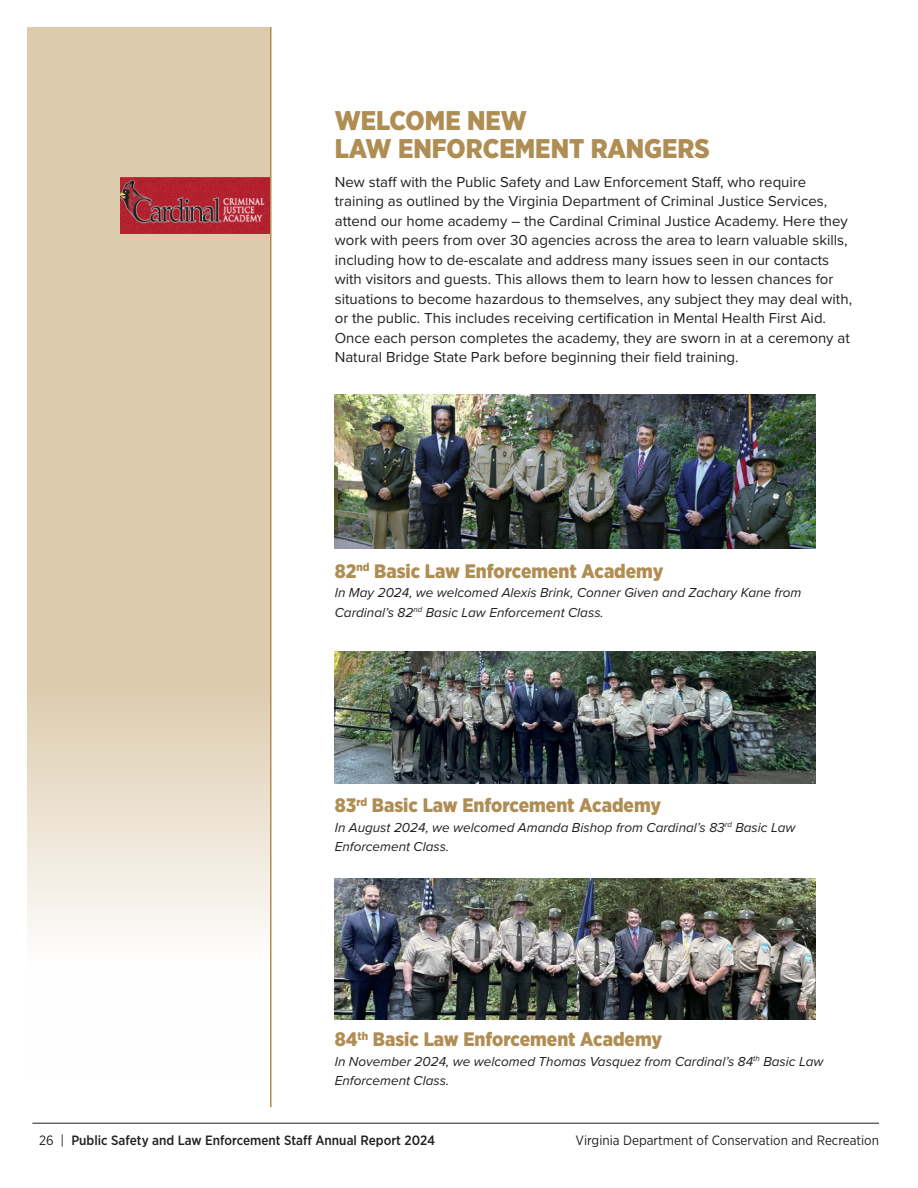
<style>
.page{position:relative;width:918px;height:1188px;background:#fff}
.page>*{position:absolute;margin:0;border:0;box-sizing:border-box;transform-origin:0 0}
.Headline{font:900 27px "Gotham Narrow";color:#af8d53}
.t1{font:900 19.5px "Gotham Narrow";color:#af8d53}
.t2{font:15px/19.5px "Proxima Nova";color:#231f20}
.t3{font:italic 13.5px/19.5px "Proxima Nova";color:#231f20}
.t4{font:500 13.5px "Gotham Narrow";color:#231f20}
.t5{font:13.5px "Gotham Narrow";color:#231f20}
.s1{font-weight:400}
</style>
<div class="page">
<hr style="left:32px;top:1123px;width:847px;height:1px;background:#231f20">
<svg style="left:27px;top:27px;width:243px;height:907px;background:#e1d1b7"></svg>
<img style="left:120px;top:177px;width:150px;height:56px">
<hr style="left:270px;top:27px;width:2px;height:1080px;background:#af8d53">
<img style="left:335px;top:394px;width:480px;height:155px">
<img style="left:335px;top:652px;width:480px;height:132px">
<img style="left:335px;top:878px;width:480px;height:141px">
<p class="Headline" style="left:335px;top:102px;width:194px">WELCOME NEW</p>
<p class="Headline" style="left:335px;top:131px;width:377px">LAW ENFORCEMENT RANGERS</p>
<p class="t2" style="left:335px;top:171px;width:519px">New staff with the Public Safety and Law Enforcement Staff, who require training as outlined by the Virginia Department of Criminal Justice Services, attend our home academy – the Cardinal Criminal Justice Academy. Here they work with peers from over 30 agencies across the area to learn valuable skills, including how to de-escalate and address many issues seen in our contacts with visitors and guests. This allows them to learn how to lessen chances for situations to become hazardous to themselves, any subject they may deal with, or the public. This includes receiving certification in Mental Health First Aid.<br>Once each person completes the academy, they are sworn in at a ceremony at Natural Bridge State Park before beginning their field training.</p>
<p class="t1" style="left:335px;top:558px;width:330px">82<sup>nd</sup> Basic Law Enforcement Academy</p>
<p class="t3" style="left:335px;top:583px;width:468px">In May 2024, we welcomed Alexis Brink, Conner Given and Zachary Kane from<br>Cardinal’s 82<sup>nd</sup> Basic Law Enforcement Class.</p>
<p class="t1" style="left:335px;top:793px;width:328px">83<sup>rd</sup> Basic Law Enforcement Academy</p>
<p class="t3" style="left:335px;top:817px;width:462px">In August 2024, we welcomed Amanda Bishop from Cardinal’s 83<sup>rd</sup> Basic Law<br>Enforcement Class.</p>
<p class="t1" style="left:335px;top:1027px;width:329px">84<sup>th</sup> Basic Law Enforcement Academy</p>
<p class="t3" style="left:335px;top:1051px;width:490px">In November 2024, we welcomed Thomas Vasquez from Cardinal’s 84<sup>th</sup> Basic Law<br>Enforcement Class.</p>
<p class="t4" style="left:39px;top:1132px;width:398px"><span class="s1">26 |</span> Public Safety and Law Enforcement Staff Annual Report 2024</p>
<p class="t5" style="left:576px;top:1132px;width:305px">Virginia Department of Conservation and Recreation</p>
</div>
